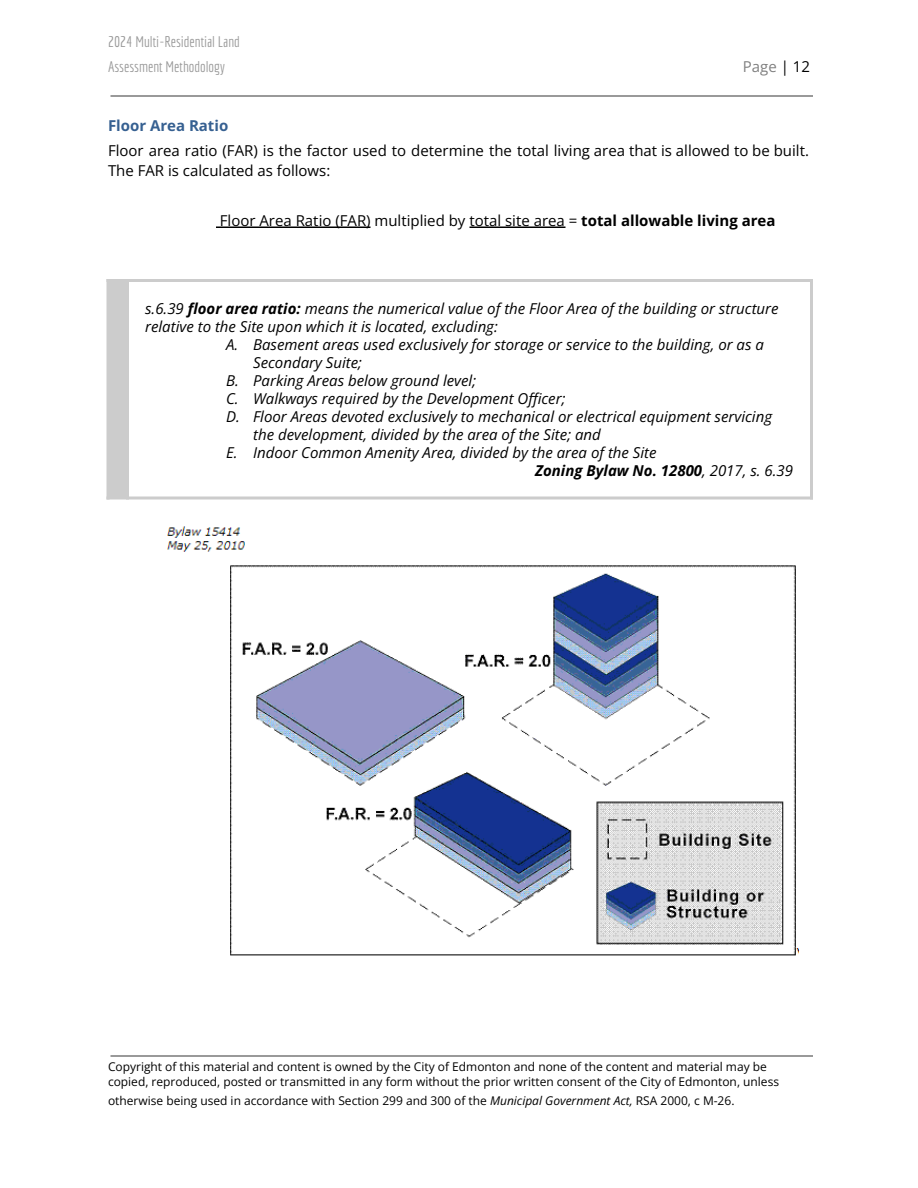
<style>
.page{position:relative;width:918px;height:1188px;background:#fff}
.page>*{position:absolute;margin:0;border:0;box-sizing:border-box;transform-origin:0 0}
.t1{font:italic 15px "Open Sans";color:#000}
.t2{font:15px/20.2px "Open Sans";color:#000}
.t3{font:15px/24.8px "Economica";color:#999}
.t4{font:italic 700 15px "Open Sans";color:#000}
.t5{font:700 15px "Open Sans";color:#366091}
.t6{font:15px "Open Sans";color:#808080}
.t7{font:12px/14.7px "Open Sans";color:#000}
.s1{color:#000}
.s2{font-weight:700}
.s3{font-weight:400}
.s4{font-style:italic}
</style>
<div class="page">
<div style="left:108px;top:280px;width:19px;height:218px;background:#ccc"></div>
<hr style="left:216px;top:226px;width:154px;height:2px;background:#000">
<hr style="left:470px;top:226px;width:95px;height:2px;background:#000">
<svg style="left:106px;top:282px;width:2px;height:215px"></svg>
<hr style="left:126px;top:279px;width:3px;height:221px;background:#ccc">
<hr style="left:810px;top:279px;width:3px;height:221px;background:#ccc">
<hr style="left:106px;top:279px;width:707px;height:3px;background:#ccc">
<hr style="left:106px;top:497px;width:707px;height:3px;background:#ccc">
<img style="left:167px;top:526px;width:632px;height:430px">
<p class="t3" style="left:108px;top:29px;width:133px">2024 Multi-Residential Land<br>Assessment Methodology</p>
<p class="t6" style="left:743px;top:56px;width:69px">Page <span class="s1">| 12</span></p>
<p class="t5" style="left:108px;top:115px;width:122px">Floor Area Ratio</p>
<p class="t2" style="left:108px;top:140px;width:702px">Floor area ratio (FAR) is the factor used to determine the total living area that is allowed to be built.<br>The FAR is calculated as follows:</p>
<p class="t2" style="left:220px;top:210px;width:557px">Floor Area Ratio (FAR) multiplied by total site area = <span class="s2">total allowable living area</span></p>
<p class="t1" style="left:145px;top:298px;width:635px">s.6.39 <span class="s2">floor area ratio:</span> means the numerical value of the Floor Area of the building or structure</p>
<p class="t1" style="left:145px;top:316px;width:354px">relative to the Site upon which it is located, excluding:</p>
<p class="t1" style="left:226px;top:334px;width:539px">A. Basement areas used exclusively for storage or service to the building, or as a</p>
<p class="t1" style="left:253px;top:352px;width:110px">Secondary Suite;</p>
<p class="t1" style="left:226px;top:370px;width:252px">B. Parking Areas below ground level;</p>
<p class="t1" style="left:226px;top:388px;width:341px">C. Walkways required by the Development Officer;</p>
<p class="t1" style="left:226px;top:406px;width:548px">D. Floor Areas devoted exclusively to mechanical or electrical equipment servicing</p>
<p class="t1" style="left:253px;top:424px;width:349px">the development, divided by the area of the Site; and</p>
<p class="t1" style="left:226px;top:442px;width:432px">E. Indoor Common Amenity Area, divided by the area of the Site</p>
<p class="t4" style="left:535px;top:460px;width:260px">Zoning Bylaw No. 12800<span class="s3">, 2017, s. 6.39</span></p>
<p class="t7" style="left:108px;top:1059px;width:673px">Copyright of this material and content is owned by the City of Edmonton and none of the content and material may be copied, reproduced, posted or transmitted in any form without the prior written consent of the City of Edmonton, unless</p>
<p class="t7" style="left:108px;top:1093px;width:628px">otherwise being used in accordance with Section 299 and 300 of the <span class="s4">Municipal Government Act,</span> RSA 2000, c M-26.</p>
</div>
